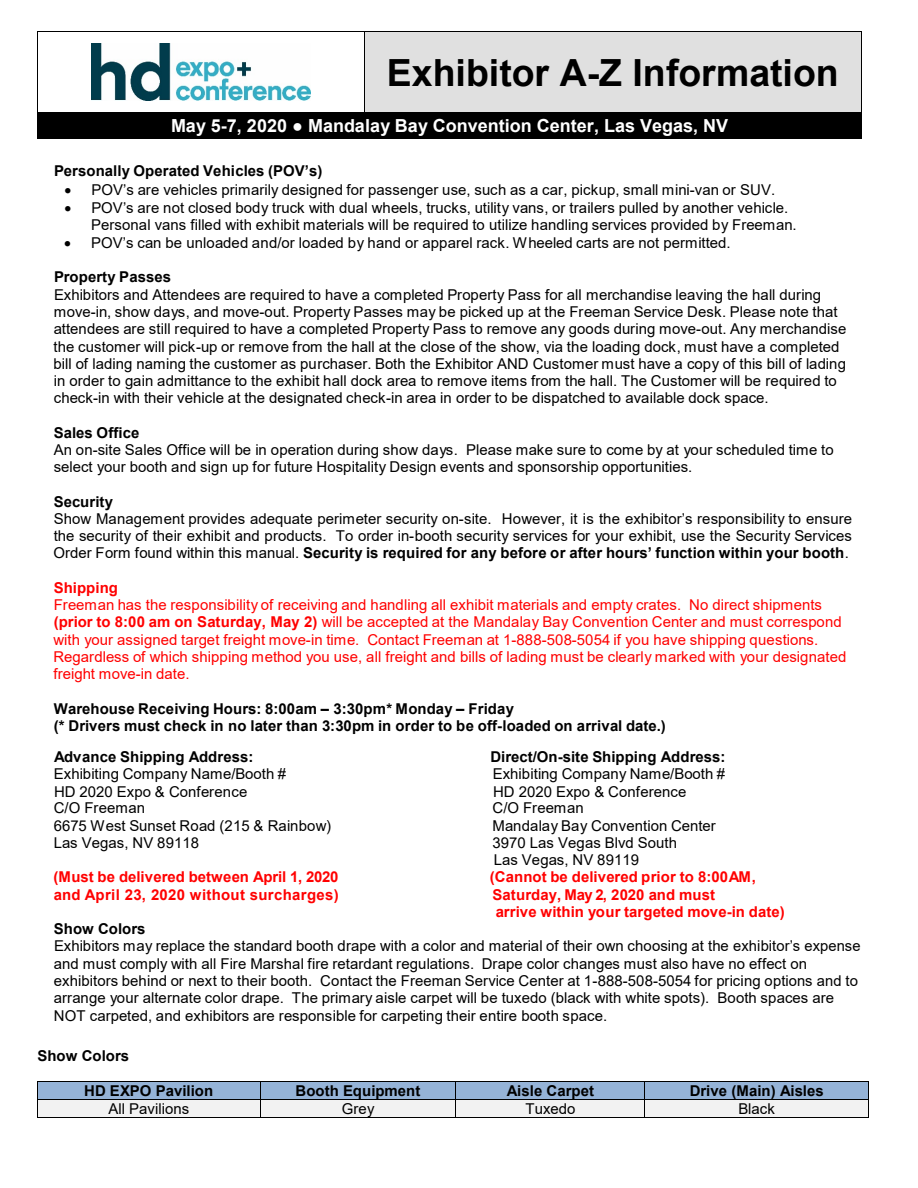
<style>
.page{position:relative;width:918px;height:1188px;background:#fff}
.page>*{position:absolute;margin:0;border:0;box-sizing:border-box;transform-origin:0 0}
.t1{font:700 37.5px "Arial";color:#000}
.t2{font:700 18px "Arial";color:#fff}
.t3{font:15px/17.2px "Arial";color:#000}
.t4{font:15px/17.2px "Arial";color:#f00}
.t5{font:700 15px "Arial";letter-spacing:.005em;color:#000}
.t6{font:700 15px "Arial";letter-spacing:.005em;color:#f00}
.s1{font-weight:700}
</style>
<div class="page">
<div style="left:38px;top:1082px;width:222px;height:17px;background:#95b3d7"></div>
<div style="left:261px;top:1082px;width:195px;height:17px;background:#95b3d7"></div>
<div style="left:456px;top:1082px;width:189px;height:17px;background:#95b3d7"></div>
<div style="left:645px;top:1082px;width:223px;height:17px;background:#95b3d7"></div>
<hr style="left:38px;top:1081px;width:222px;height:1px;background:#000">
<hr style="left:261px;top:1081px;width:195px;height:1px;background:#000">
<hr style="left:456px;top:1081px;width:189px;height:1px;background:#000">
<hr style="left:645px;top:1081px;width:223px;height:1px;background:#000">
<div style="left:38px;top:1100px;width:222px;height:17px;background:#f2f2f2"></div>
<div style="left:261px;top:1100px;width:195px;height:17px;background:#f2f2f2"></div>
<div style="left:456px;top:1100px;width:189px;height:17px;background:#f2f2f2"></div>
<div style="left:645px;top:1100px;width:223px;height:17px;background:#f2f2f2"></div>
<hr style="left:38px;top:1099px;width:222px;height:1px;background:#000">
<hr style="left:261px;top:1099px;width:195px;height:1px;background:#000">
<hr style="left:456px;top:1099px;width:189px;height:1px;background:#000">
<hr style="left:645px;top:1099px;width:223px;height:1px;background:#000">
<svg style="left:37px;top:1081px;width:1px;height:37px"></svg>
<hr style="left:38px;top:1117px;width:222px;height:1px;background:#000">
<svg style="left:260px;top:1081px;width:1px;height:37px"></svg>
<hr style="left:261px;top:1117px;width:195px;height:1px;background:#000">
<hr style="left:456px;top:1117px;width:189px;height:1px;background:#000">
<hr style="left:645px;top:1117px;width:223px;height:1px;background:#000">
<svg style="left:868px;top:1081px;width:1px;height:37px"></svg>
<div style="left:365px;top:32px;width:496px;height:80px;background:#e0e0e0"></div>
<hr style="left:38px;top:31px;width:326px;height:1px;background:#000">
<hr style="left:365px;top:31px;width:496px;height:1px;background:#000">
<hr style="left:37px;top:32px;width:1px;height:80px;background:#000">
<hr style="left:364px;top:32px;width:1px;height:80px;background:#000">
<hr style="left:861px;top:32px;width:1px;height:80px;background:#000">
<div style="left:38px;top:113px;width:823px;height:25px;background:#000"></div>
<hr style="left:38px;top:112px;width:326px;height:1px;background:#000">
<hr style="left:365px;top:112px;width:496px;height:1px;background:#000">
<svg style="left:37px;top:112px;width:1px;height:27px"></svg>
<hr style="left:38px;top:138px;width:823px;height:1px;background:#000">
<svg style="left:861px;top:112px;width:1px;height:27px"></svg>
<img style="left:92px;top:44px;width:219px;height:56px">
<p class="t1" style="left:387px;top:46px;width:454px">Exhibitor A-Z Information</p>
<p class="t2" style="left:171px;top:113px;width:559px">May 5-7, 2020 ● Mandalay Bay Convention Center, Las Vegas, NV</p>
<p class="t5" style="left:54px;top:160px;width:270px">Personally Operated Vehicles (POV’s)</p>
<p class="t3" style="left:64px;top:181px;width:712px">• POV’s are vehicles primarily designed for passenger use, such as a car, pickup, small mini-van or SUV.</p>
<p class="t3" style="left:91px;top:199px;width:707px;text-indent:-27px">• POV’s are not closed body truck with dual wheels, trucks, utility vans, or trailers pulled by another vehicle.<br>Personal vans filled with exhibit materials will be required to utilize handling services provided by Freeman.</p>
<p class="t3" style="left:64px;top:234px;width:668px">• POV’s can be unloaded and/or loaded by hand or apparel rack. Wheeled carts are not permitted.</p>
<p class="t5" style="left:54px;top:266px;width:119px">Property Passes</p>
<p class="t3" style="left:54px;top:286px;width:794px">Exhibitors and Attendees are required to have a completed Property Pass for all merchandise leaving the hall during move-in, show days, and move-out. Property Passes may be picked up at the Freeman Service Desk. Please note that attendees are still required to have a completed Property Pass to remove any goods during move-out. Any merchandise the customer will pick-up or remove from the hall at the close of the show, via the loading dock, must have a completed bill of lading naming the customer as purchaser. Both the Exhibitor AND Customer must have a copy of this bill of lading in order to gain admittance to the exhibit hall dock area to remove items from the hall. The Customer will be required to check-in with their vehicle at the designated check-in area in order to be dispatched to available dock space.</p>
<p class="t5" style="left:54px;top:422px;width:87px">Sales Office</p>
<p class="t3" style="left:54px;top:441px;width:781px">An on-site Sales Office will be in operation during show days. Please make sure to come by at your scheduled time to select your booth and sign up for future Hospitality Design events and sponsorship opportunities.</p>
<p class="t5" style="left:54px;top:491px;width:61px">Security</p>
<p class="t3" style="left:54px;top:510px;width:800px;text-align:justify">Show Management provides adequate perimeter security on-site. However, it is the exhibitor’s responsibility to ensure the security of their exhibit and products. To order in-booth security services for your exhibit, use the Security Services Order Form found within this manual. <span class="s1">Security is required for any before or after hours’ function within your booth</span>.</p>
<p class="t6" style="left:54px;top:577px;width:66px">Shipping</p>
<p class="t4" style="left:53px;top:596px;width:794px">Freeman has the responsibility of receiving and handling all exhibit materials and empty crates. No direct shipments <span class="s1">(prior to 8:00 am on Saturday, May 2)</span> will be accepted at the Mandalay Bay Convention Center and must correspond with your assigned target freight move-in time. Contact Freeman at 1-888-508-5054 if you have shipping questions.<br>Regardless of which shipping method you use, all freight and bills of lading must be clearly marked with your designated freight move-in date.</p>
<p class="t5" style="left:54px;top:698px;width:462px">Warehouse Receiving Hours: 8:00am – 3:30pm* Monday – Friday</p>
<p class="t5" style="left:54px;top:715px;width:614px">(* Drivers must check in no later than 3:30pm in order to be off-loaded on arrival date.)</p>
<p class="t5" style="left:54px;top:746px;width:201px">Advance Shipping Address:</p>
<p class="t5" style="left:490px;top:746px;width:237px">Direct/On-site Shipping Address:</p>
<p class="t3" style="left:54px;top:765px;width:234px">Exhibiting Company Name/Booth #</p>
<p class="t3" style="left:493px;top:765px;width:234px">Exhibiting Company Name/Booth #</p>
<p class="t3" style="left:54px;top:783px;width:195px">HD 2020 Expo &amp; Conference</p>
<p class="t3" style="left:493px;top:783px;width:195px">HD 2020 Expo &amp; Conference</p>
<p class="t3" style="left:54px;top:799px;width:93px">C/O Freeman</p>
<p class="t3" style="left:493px;top:799px;width:93px">C/O Freeman</p>
<p class="t3" style="left:54px;top:817px;width:279px">6675 West Sunset Road (215 &amp; Rainbow)</p>
<p class="t3" style="left:493px;top:817px;width:225px">Mandalay Bay Convention Center</p>
<p class="t3" style="left:54px;top:834px;width:147px">Las Vegas, NV 89118</p>
<p class="t3" style="left:493px;top:834px;width:186px">3970 Las Vegas Blvd South</p>
<p class="t3" style="left:494px;top:851px;width:147px">Las Vegas, NV 89119</p>
<p class="t6" style="left:54px;top:867px;width:287px">(Must be delivered between April 1, 2020</p>
<p class="t6" style="left:490px;top:867px;width:267px">(Cannot be delivered prior to 8:00AM,</p>
<p class="t6" style="left:54px;top:884px;width:286px">and April 23, 2020 without surcharges)</p>
<p class="t6" style="left:493px;top:884px;width:224px">Saturday, May 2, 2020 and must</p>
<p class="t6" style="left:496px;top:901px;width:290px">arrive within your targeted move-in date)</p>
<p class="t5" style="left:54px;top:918px;width:93px">Show Colors</p>
<p class="t3" style="left:54px;top:937px;width:808px">Exhibitors may replace the standard booth drape with a color and material of their own choosing at the exhibitor’s expense and must comply with all Fire Marshal fire retardant regulations. Drape color changes must also have no effect on exhibitors behind or next to their booth. Contact the Freeman Service Center at 1-888-508-5054 for pricing options and to arrange your alternate color drape. The primary aisle carpet will be tuxedo (black with white spots). Booth spaces are NOT carpeted, and exhibitors are responsible for carpeting their entire booth space.</p>
<p class="t5" style="left:37px;top:1045px;width:93px">Show Colors</p>
<p class="t5" style="left:84px;top:1080px;width:131px">HD EXPO Pavilion</p>
<p class="t5" style="left:296px;top:1080px;width:126px">Booth Equipment</p>
<p class="t5" style="left:507px;top:1080px;width:89px">Aisle Carpet</p>
<p class="t5" style="left:690px;top:1080px;width:136px">Drive (Main) Aisles</p>
<p class="t3" style="left:109px;top:1100px;width:82px">All Pavilions</p>
<p class="t3" style="left:342px;top:1100px;width:34px">Grey</p>
<p class="t3" style="left:525px;top:1100px;width:52px">Tuxedo</p>
<p class="t3" style="left:738px;top:1100px;width:38px">Black</p>
</div>
